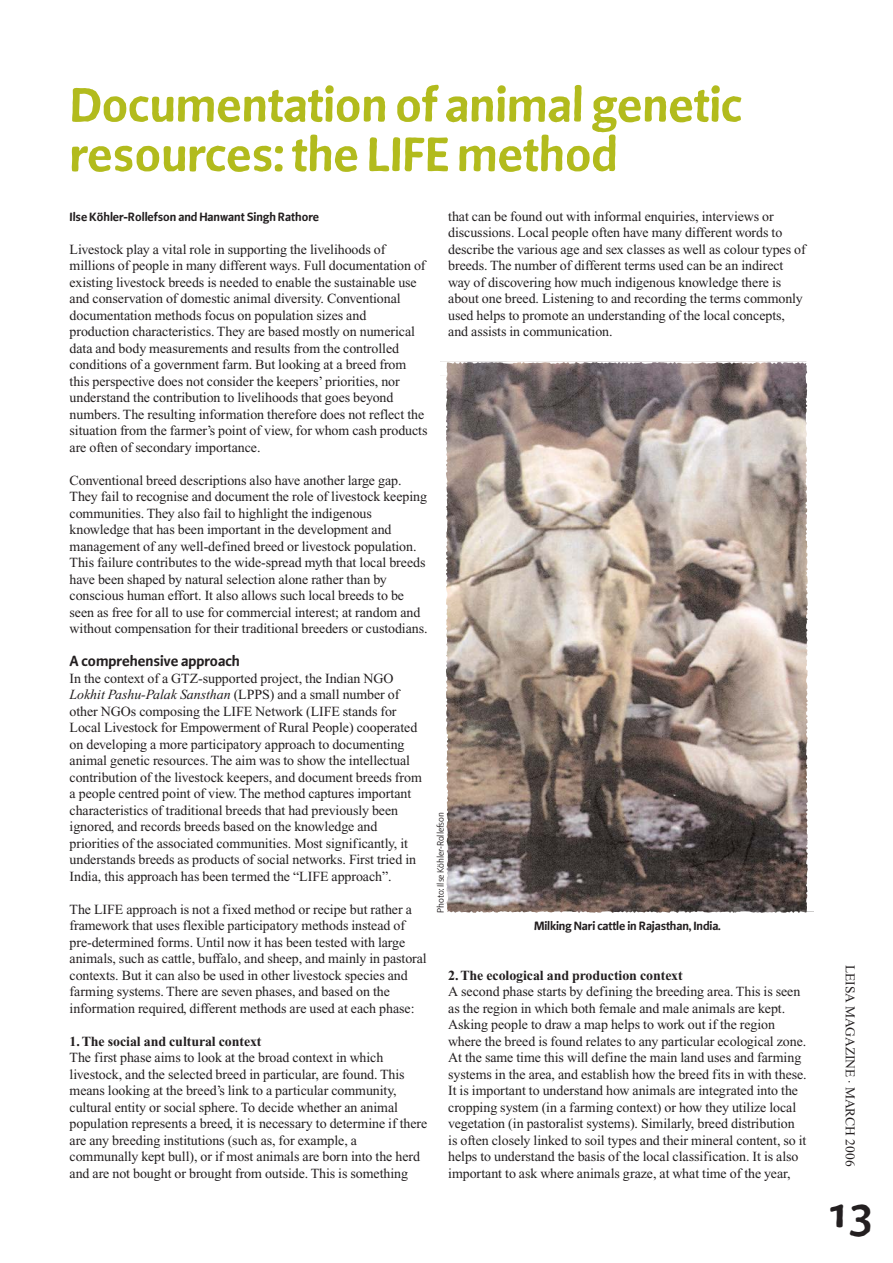
<style>
.page{position:relative;width:893px;height:1263px;background:#fff}
.page>*{position:absolute;margin:0;border:0;box-sizing:border-box;transform-origin:0 0}
.t1{font:54px/49.5px "Beo Sans Bold R11";color:#b2bb1d}
.t2{font:48px "Beo Sans Bold R11";color:#231f20}
.t3{font:16.5px "Beo Sans Bold R11";color:#231f20}
.t4{font:13.95px/16.5px "Times";letter-spacing:-.005em;color:#231f20}
.t5{font:700 13.95px "Times";letter-spacing:-.005em;color:#231f20}
.t6{font:13.5px "Beo Sans Bold R11";color:#231f20}
.t7{font:13.5px "Times";color:#231f20}
.t8{font:10.5px "Beo Sans R11";letter-spacing:-.005em;color:#231f20}
.s1{font-style:italic}
</style>
<div class="page">
<svg style="left:440px;top:361px;width:374px;height:552px;background:#9e918a"></svg>
<h1 class="t1" style="left:70px;top:84px;width:674px">Documentation of animal genetic resources: the LIFE method</h1>
<p class="t6" style="left:70px;top:211px;width:251px">Ilse Köhler-Rollefson and Hanwant Singh Rathore</p>
<p class="t4" style="left:70px;top:242px;width:359px">Livestock play a vital role in supporting the livelihoods of millions of people in many different ways. Full documentation of existing livestock breeds is needed to enable the sustainable use and conservation of domestic animal diversity. Conventional documentation methods focus on population sizes and production characteristics. They are based mostly on numerical data and body measurements and results from the controlled conditions of a government farm. But looking at a breed from this perspective does not consider the keepers’ priorities, nor understand the contribution to livelihoods that goes beyond numbers. The resulting information therefore does not reflect the situation from the farmer’s point of view, for whom cash products are often of secondary importance.</p>
<p class="t4" style="left:70px;top:473px;width:359px">Conventional breed descriptions also have another large gap.<br>They fail to recognise and document the role of livestock keeping communities. They also fail to highlight the indigenous knowledge that has been important in the development and management of any well-defined breed or livestock population.<br>This failure contributes to the wide-spread myth that local breeds have been shaped by natural selection alone rather than by conscious human effort. It also allows such local breeds to be seen as free for all to use for commercial interest; at random and without compensation for their traditional breeders or custodians.</p>
<p class="t3" style="left:70px;top:655px;width:172px">A comprehensive approach</p>
<p class="t4" style="left:70px;top:671px;width:354px">In the context of a GTZ-supported project, the Indian NGO <span class="s1">Lokhit Pashu-Palak Sansthan</span> (LPPS) and a small number of other NGOs composing the LIFE Network (LIFE stands for Local Livestock for Empowerment of Rural People) cooperated on developing a more participatory approach to documenting animal genetic resources. The aim was to show the intellectual contribution of the livestock keepers, and document breeds from a people centred point of view. The method captures important characteristics of traditional breeds that had previously been ignored, and records breeds based on the knowledge and priorities of the associated communities. Most significantly, it understands breeds as products of social networks. First tried in India, this approach has been termed the “LIFE approach”.</p>
<p class="t4" style="left:70px;top:902px;width:359px">The LIFE approach is not a fixed method or recipe but rather a framework that uses flexible participatory methods instead of pre-determined forms. Until now it has been tested with large animals, such as cattle, buffalo, and sheep, and mainly in pastoral contexts. But it can also be used in other livestock species and farming systems. There are seven phases, and based on the information required, different methods are used at each phase:</p>
<p class="t5" style="left:70px;top:1036px;width:193px">1. The social and cultural context</p>
<p class="t4" style="left:70px;top:1050px;width:359px">The first phase aims to look at the broad context in which livestock, and the selected breed in particular, are found. This means looking at the breed’s link to a particular community, cultural entity or social sphere. To decide whether an animal population represents a breed, it is necessary to determine if there are any breeding institutions (such as, for example, a communally kept bull), or if most animals are born into the herd and are not bought or brought from outside. This is something</p>
<p class="t4" style="left:448px;top:209px;width:359px">that can be found out with informal enquiries, interviews or discussions. Local people often have many different words to describe the various age and sex classes as well as colour types of breeds. The number of different terms used can be an indirect way of discovering how much indigenous knowledge there is about one breed. Listening to and recording the terms commonly used helps to promote an understanding of the local concepts, and assists in communication.</p>
<p class="t8" style="left:437px;top:913px;width:102px;rotate:-90deg">Photo: Ilse Köhler-Rollefson</p>
<p class="t6" style="left:534px;top:921px;width:188px">Milking Nari cattle in Rajasthan, India.</p>
<p class="t5" style="left:448px;top:970px;width:236px">2. The ecological and production context</p>
<p class="t4" style="left:448px;top:984px;width:360px">A second phase starts by defining the breeding area. This is seen as the region in which both female and male animals are kept.<br>Asking people to draw a map helps to work out if the region where the breed is found relates to any particular ecological zone.<br>At the same time this will define the main land uses and farming systems in the area, and establish how the breed fits in with these.<br>It is important to understand how animals are integrated into the cropping system (in a farming context) or how they utilize local vegetation (in pastoralist systems). Similarly, breed distribution is often closely linked to soil types and their mineral content, so it helps to understand the basis of the local classification. It is also important to ask where animals graze, at what time of the year,</p>
<p class="t7" style="left:855px;top:965px;width:203px;rotate:90deg">LEISA MAGAZINE . MARCH 2006</p>
<h2 class="t2" style="left:828px;top:1195px;width:47px">13</h2>
</div>
